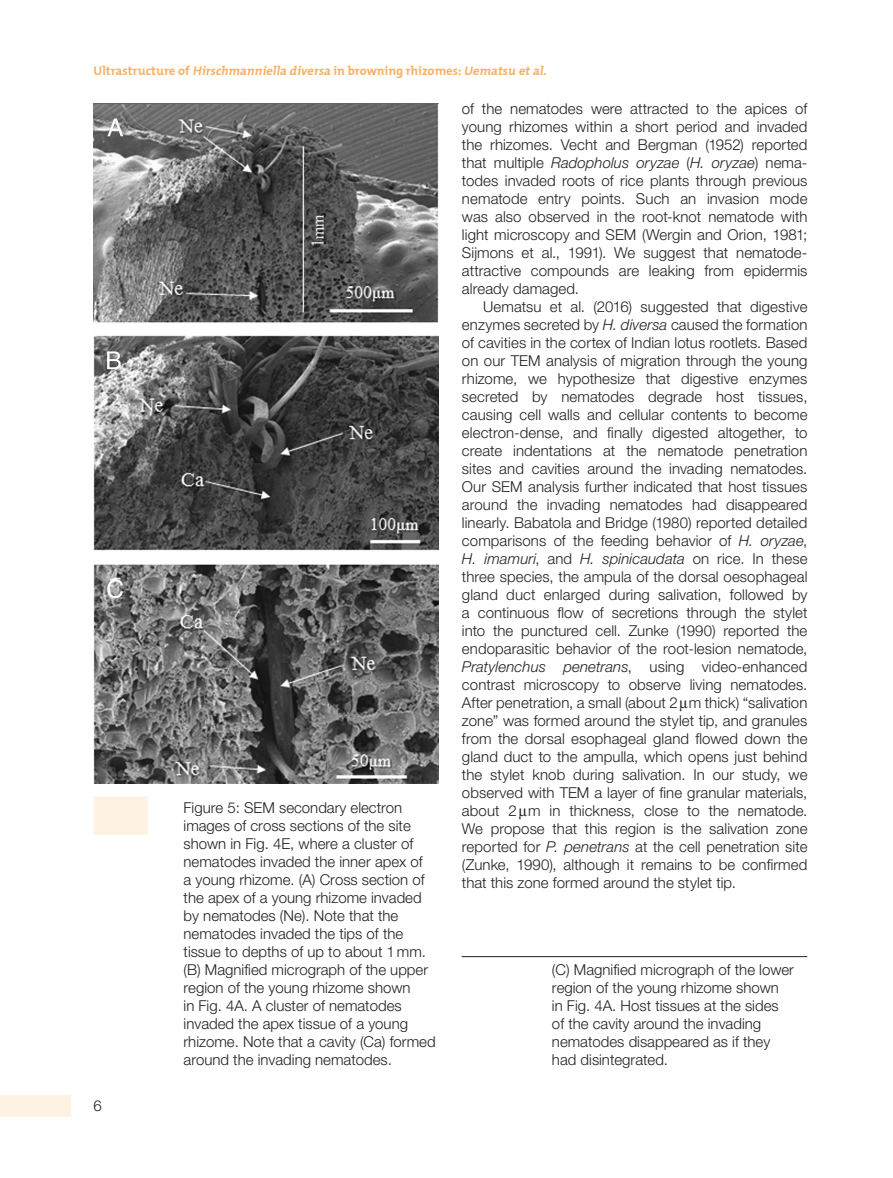
<style>
.page{position:relative;width:893px;height:1178px;background:#fff}
.page>*{position:absolute;margin:0;border:0;box-sizing:border-box;transform-origin:0 0}
.pPara{font:300 15px/18px "Helvetica Neue LT Pro";letter-spacing:.005em;color:#231f20;text-align:justify}
.pFigureCaption{font:300 15px/18px "Helvetica Neue LT Pro";color:#231f20}
.pFirstpara{font:300 15px/18px "Helvetica Neue LT Pro";letter-spacing:.005em;color:#231f20}
.t1{font:700 12.75px "The Mix Plain";color:#fab05f}
.s1{font-style:italic}
.s2{font-family:"Helvetica Neue LT Std";font-style:italic}
</style>
<div class="page">
<div style="left:0;top:1095px;width:70px;height:21px;background:#fef2e3"></div>
<div style="left:94px;top:796px;width:54px;height:39px;background:#fef2e3"></div>
<img style="left:94px;top:104px;width:345px;height:680px">
<hr style="left:462px;top:956px;width:345px;height:1px;background:#231f20">
<p class="t1" style="left:94px;top:60px;width:458px">Ultrastructure of <span class="s1">Hirschmanniella diversa</span> in browning rhizomes: <span class="s1">Uematsu etal.</span></p>
<p class="pPara" style="left:94px;top:1096px;width:10px">6</p>
<p class="pFigureCaption" style="left:184px;top:798px;width:254px">Figure 5: SEM secondary electron images of cross sections of the site shown in Fig. 4E, where a cluster of nematodes invaded the inner apex of<br>a young rhizome. (A) Cross section of the apex of a young rhizome invaded by nematodes (Ne). Note that the nematodes invaded the tips of the tissue to depths of up to about 1mm. (B) Magnified micrograph of the upper region of the young rhizome shown<br>in Fig. 4A. A cluster of nematodes invaded the apex tissue of a young rhizome. Note that a cavity (Ca) formed around the invading nematodes.</p>
<p class="pFirstpara" style="left:462px;top:100px;width:347px">of the nematodes were attracted to the apices of young rhizomes within a short period and invaded the rhizomes. Vecht and Bergman (1952) reported that multiple <span class="s2">Radopholus oryzae</span> (<span class="s2">H. oryzae</span>) nema&shy;todes invaded roots of rice plants through previous nematode entry points. Such an invasion mode was also observed in the root-knot nematode with light microscopy and SEM (Wergin and Orion, 1981; Sijmons et al., 1991). We suggest that nematode&shy;attractive compounds are leaking from epidermis already damaged.</p>
<p class="pPara" style="left:462px;top:298px;width:347px;text-indent:21px">Uematsu et al. (2016) suggested that digestive enzymes secreted by <span class="s2">H. diversa</span> caused the formation of cavities in the cortex of Indian lotus rootlets. Based on our TEM analysis of migration through the young rhizome, we hypothesize that digestive enzymes secreted by nematodes degrade host tissues, causing cell walls and cellular contents to become electron-dense, and finally digested altogether, to create indentations at the nematode penetration sites and cavities around the invading nematodes.<br>Our SEM analysis further indicated that host tissues around the invading nematodes had disappeared linearly. Babatola and Bridge (1980) reported detailed comparisons of the feeding behavior of <span class="s2">H. oryzae</span>, <span class="s2">H. imamuri</span>, and <span class="s2">H. spinicaudata</span> on rice. In these three species, the ampula of the dorsal oesophageal gland duct enlarged during salivation, followed by a continuous flow of secretions through the stylet into the punctured cell. Zunke (1990) reported the endoparasitic behavior of the root-lesion nematode, <span class="s2">Pratylenchus penetrans</span>, using video-enhanced contrast microscopy to observe living nematodes.<br>After penetration, a small (about 2 m thick) “salivation zone” was formed around the stylet tip, and granules from the dorsal esophageal gland flowed down the gland duct to the ampulla, which opens just behind the stylet knob during salivation. In our study, we observed with TEM a layer of fine granular materials, about 2 m in thickness, close to the nematode.<br>We propose that this region is the salivation zone reported for <span class="s2">P. penetrans</span> at the cell penetration site (Zunke, 1990), although it remains to be confirmed that this zone formed around the stylet tip.</p>
<p class="pFigureCaption" style="left:552px;top:960px;width:244px">(C) Magnified micrograph of the lower region of the young rhizome shown<br>in Fig. 4A. Host tissues at the sides of the cavity around the invading nematodes disappeared as if they had disintegrated.</p>
</div>
